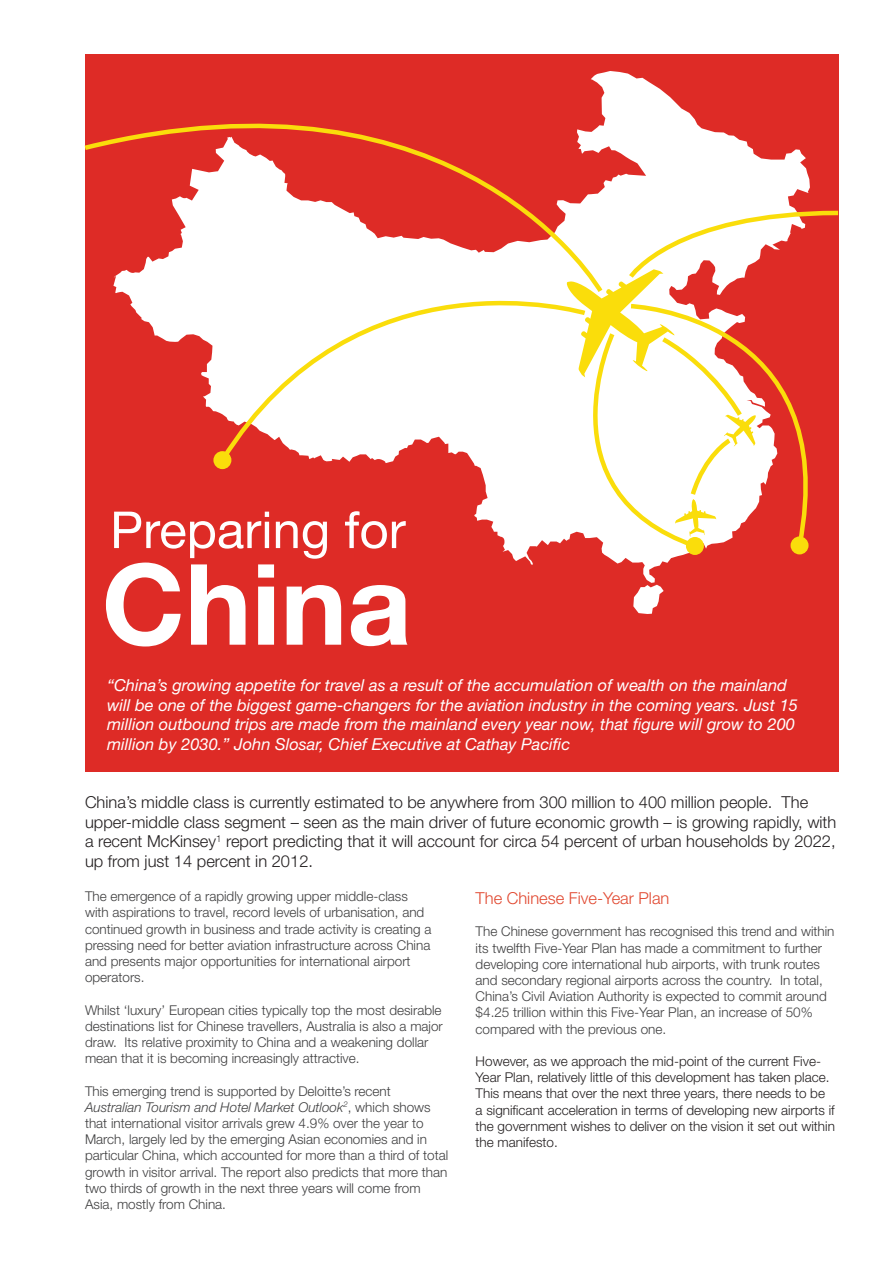
<style>
.page{position:relative;width:893px;height:1263px;background:#fff}
.page>*{position:absolute;margin:0;border:0;box-sizing:border-box;transform-origin:0 0}
.t1{font:700 112.35px "Helvetica Neue";color:#fff}
.t2{font:51px "Helvetica Neue";color:#fff}
.t3{font:italic 16.5px/19.8px "Helvetica Neue";color:#fff}
.t4{font:300 16.5px/19.8px "Helvetica Neue";color:#231f20}
.t5{font:300 16.5px "Helvetica Neue";color:#e14931}
.t6{font:300 13.5px/16.2px "Helvetica Neue";color:#3e3e3f}
.t7{font:300 13.5px/16.2px "Helvetica Neue";color:#231f20}
.s1{font-style:italic}
</style>
<div class="page">
<div style="left:85px;top:54px;width:754px;height:717px;background:#de2b26"></div>
<svg style="left:633px;top:585px;width:31px;height:29px"></svg>
<svg style="left:128px;top:71px;width:682px;height:512px"></svg>
<svg style="left:84px;top:71px;width:521px;height:224px"></svg>
<svg style="left:216px;top:246px;width:324px;height:220px;background:#fceee9"></svg>
<div style="left:213px;top:451px;width:18px;height:18px;background:#fadd0b;border-radius:50%"></div>
<svg style="left:686px;top:537px;width:18px;height:18px"></svg>
<div style="left:790px;top:536px;width:18px;height:18px;background:#fadd0b;border-radius:50%"></div>
<svg style="left:540px;top:208px;width:299px;height:344px"></svg>
<h2 class="t2" style="left:110px;top:493px;width:297px">Preparing for</h2>
<h1 class="t1" style="left:102px;top:516px;width:312px">China</h1>
<p class="t3" style="left:107px;top:676px;width:692px">“China’s growing appetite for travel as a result of the accumulation of wealth on the mainland will be one of the biggest game-changers for the aviation industry in the coming years. Just 15 million outbound trips are made from the mainland every year now, that figure will grow to 200 million by 2030.” John Slosar, Chief Executive at Cathay Pacific</p>
<p class="t4" style="left:85px;top:791px;width:753px">China’s middle class is currently estimated to be anywhere from 300 million to 400 million people. The upper-middle class segment – seen as the main driver of future economic growth – is growing rapidly, with a recent McKinsey<sup>1</sup> report predicting that it will account for circa 54 percent of urban households by 2022, up from just 14 percent in 2012.</p>
<p class="t6" style="left:85px;top:887px;width:348px">The emergence of a rapidly growing upper middle-class with aspirations to travel, record levels of urbanisation, and continued growth in business and trade activity is creating a pressing need for better aviation infrastructure across China and presents major opportunities for international airport operators.</p>
<p class="t6" style="left:85px;top:1001px;width:359px">Whilst ‘luxury’ European cities typically top the most desirable destinations list for Chinese travellers, Australia is also a major draw. Its relative proximity to China and a weakening dollar mean that it is becoming increasingly attractive.</p>
<p class="t6" style="left:85px;top:1082px;width:365px">This emerging trend is supported by Deloitte’s recent <span class="s1">Australian Tourism and Hotel Market Outlook</span><sup>2</sup>, which shows that international visitor arrivals grew 4.9% over the year to March, largely led by the emerging Asian economies and in particular China, which accounted for more than a third of total growth in visitor arrival. The report also predicts that more than two thirds of growth in the next three years will come from Asia, mostly from China.</p>
<p class="t5" style="left:476px;top:885px;width:195px">The Chinese Five-Year Plan</p>
<p class="t6" style="left:476px;top:923px;width:360px">The Chinese government has recognised this trend and within its twelfth Five-Year Plan has made a commitment to further developing core international hub airports, with trunk routes and secondary regional airports across the country. In total, China’s Civil Aviation Authority is expected to commit around $4.25 trillion within this Five-Year Plan, an increase of 50% compared with the previous one.</p>
<p class="t7" style="left:476px;top:1052px;width:361px">However, as we approach the mid-point of the current Five-Year Plan, relatively little of this development has taken place.<br>This means that over the next three years, there needs to be a significant acceleration in terms of developing new airports if the government wishes to deliver on the vision it set out within the manifesto.</p>
</div>
